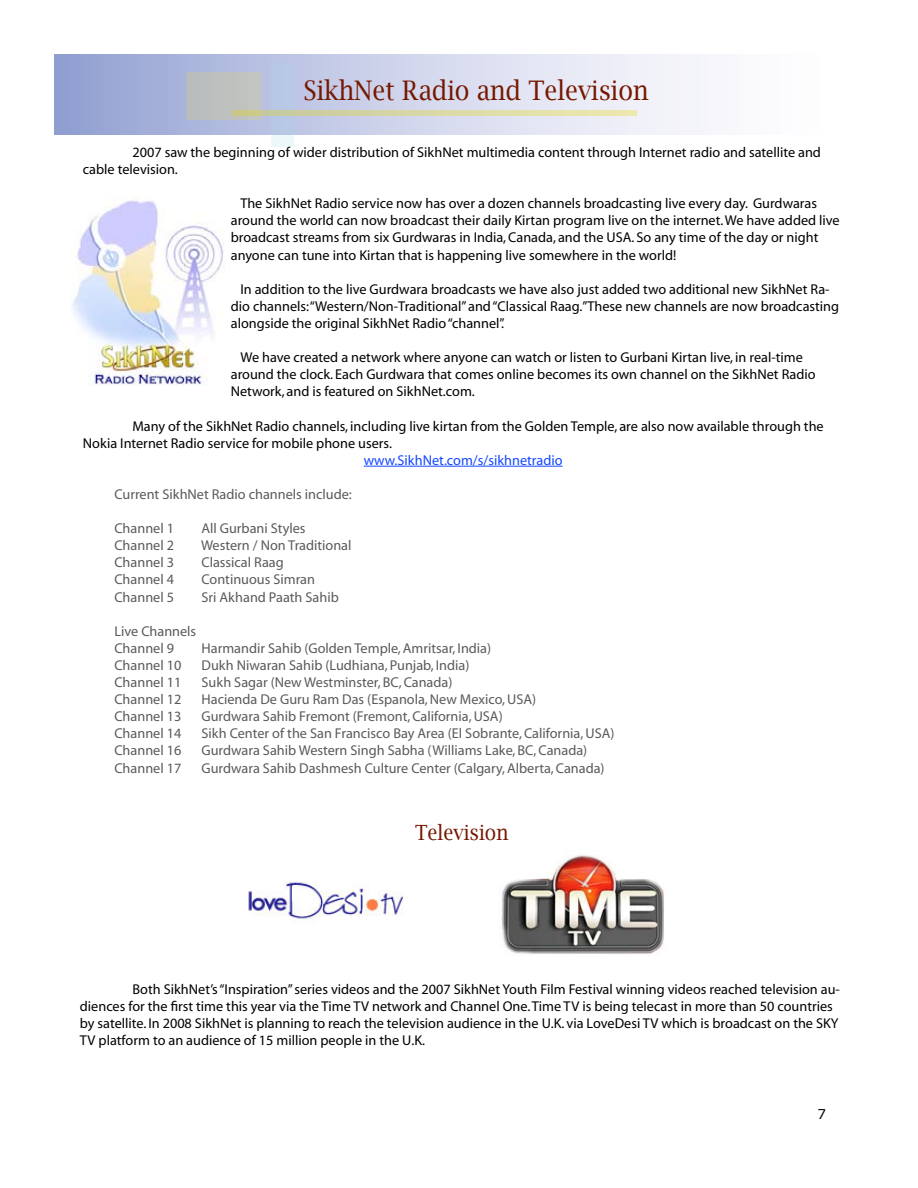
<style>
.page{position:relative;width:918px;height:1188px;background:#fff}
.page>*{position:absolute;margin:0;border:0;box-sizing:border-box;transform-origin:0 0}
.t1{font:27px "Lucida Bright";color:#761800;scale:.9 1}
.t2{font:21px "Lucida Bright";color:#761800;scale:.9 1}
.t3{font:14.25px/17.1px "Myriad";color:#000}
.t4{font:14.25px/17.1px "Myriad";color:#595a5c}
.t5{font:14.25px "Myriad";color:#1348ff}
</style>
<div class="page">
<div style="left:54px;top:54px;width:804px;height:80px;background:linear-gradient(to right,#99a6d5,#fff)"></div>
<img style="left:72px;top:196px;width:153px;height:190px">
<img style="left:248px;top:882px;width:156px;height:39px">
<img style="left:501px;top:855px;width:163px;height:99px">
<div style="left:186px;top:72px;width:74px;height:48px;background:#bcc0be"></div>
<svg style="left:272px;top:63px;width:22px;height:84px;fill:#b7c8e5"></svg>
<svg style="left:232px;top:110px;width:405px;height:6px"></svg>
<hr style="left:364px;top:466px;width:199px;height:1px;background:#1348ff">
<h1 class="t1" style="left:304px;top:75px;width:385px">SikhNet Radio and Television</h1>
<p class="t3" style="left:83px;top:144px;width:740px;text-indent:50px">2007 saw the beginning of wider distribution of SikhNet multimedia content through Internet radio and satellite and cable television.</p>
<p class="t3" style="left:231px;top:196px;width:610px;text-indent:10px">The SikhNet Radio service now has over a dozen channels broadcasting live every day. Gurdwaras around the world can now broadcast their daily Kirtan program live on the internet. We have added live broadcast streams from six Gurdwaras in India, Canada, and the USA. So any time of the day or night anyone can tune into Kirtan that is happening live somewhere in the world!</p>
<p class="t3" style="left:231px;top:281px;width:610px;text-indent:10px">In addition to the live Gurdwara broadcasts we have also just added two additional new SikhNet Ra&shy;dio channels: “Western/Non-Traditional” and “Classical Raag.”These new channels are now broadcasting alongside the original SikhNet Radio “channel”.</p>
<p class="t3" style="left:231px;top:349px;width:586px;text-indent:10px">We have created a network where anyone can watch or listen to Gurbani Kirtan live, in real-time around the clock. Each Gurdwara that comes online becomes its own channel on the SikhNet Radio<br>Network, and is featured on SikhNet.com.</p>
<p class="t3" style="left:83px;top:418px;width:742px;text-indent:50px">Many of the SikhNet Radio channels, including live kirtan from the Golden Temple, are also now available through the<br>Nokia Internet Radio service for mobile phone users.</p>
<p class="t5" style="left:364px;top:453px;width:200px">www.SikhNet.com/s/sikhnetradio</p>
<p class="t4" style="left:114px;top:486px;width:239px">Current SikhNet Radio channels include:</p>
<p class="t4" style="left:114px;top:520px;width:61px">Channel 1</p>
<p class="t4" style="left:202px;top:520px;width:105px">All Gurbani Styles</p>
<p class="t4" style="left:114px;top:538px;width:61px">Channel 2</p>
<p class="t4" style="left:201px;top:538px;width:152px">Western / Non Traditional</p>
<p class="t4" style="left:114px;top:555px;width:61px">Channel 3</p>
<p class="t4" style="left:202px;top:555px;width:84px">Classical Raag</p>
<p class="t4" style="left:114px;top:572px;width:61px">Channel 4</p>
<p class="t4" style="left:202px;top:572px;width:115px">Continuous Simran</p>
<p class="t4" style="left:114px;top:589px;width:61px">Channel 5</p>
<p class="t4" style="left:202px;top:589px;width:139px">Sri Akhand Paath Sahib</p>
<p class="t4" style="left:114px;top:623px;width:83px">Live Channels<br>Channel 9</p>
<p class="t4" style="left:202px;top:640px;width:291px">Harmandir Sahib (Golden Temple, Amritsar, India)</p>
<p class="t4" style="left:114px;top:657px;width:68px">Channel 10</p>
<p class="t4" style="left:202px;top:657px;width:269px">Dukh Niwaran Sahib (Ludhiana, Punjab, India)</p>
<p class="t4" style="left:114px;top:674px;width:68px">Channel 11</p>
<p class="t4" style="left:202px;top:674px;width:252px">Sukh Sagar (New Westminster, BC, Canada)</p>
<p class="t4" style="left:114px;top:691px;width:68px">Channel 12</p>
<p class="t4" style="left:202px;top:691px;width:336px">Hacienda De Guru Ram Das (Espanola, New Mexico, USA)</p>
<p class="t4" style="left:114px;top:709px;width:68px">Channel 13</p>
<p class="t4" style="left:202px;top:709px;width:303px">Gurdwara Sahib Fremont (Fremont, California, USA)</p>
<p class="t4" style="left:114px;top:726px;width:68px">Channel 14</p>
<p class="t4" style="left:202px;top:726px;width:414px">Sikh Center of the San Francisco Bay Area (El Sobrante, California, USA)</p>
<p class="t4" style="left:114px;top:743px;width:68px">Channel 16</p>
<p class="t4" style="left:202px;top:743px;width:387px">Gurdwara Sahib Western Singh Sabha (Williams Lake, BC, Canada)</p>
<p class="t4" style="left:114px;top:760px;width:68px">Channel 17</p>
<p class="t4" style="left:202px;top:760px;width:405px">Gurdwara Sahib Dashmesh Culture Center (Calgary, Alberta, Canada)</p>
<h2 class="t2" style="left:415px;top:821px;width:105px">Television</h2>
<p class="t3" style="left:80px;top:981px;width:761px;text-indent:52px">Both SikhNet’s “Inspiration” series videos and the 2007 SikhNet Youth Film Festival winning videos reached television au&shy;diences for the first time this year via the Time TV network and Channel One. Time TV is being telecast in more than 50 countries by satellite. In 2008 SikhNet is planning to reach the television audience in the U.K. via LoveDesi TV which is broadcast on the SKY TV platform to an audience of 15 million people in the U.K.</p>
</div>
